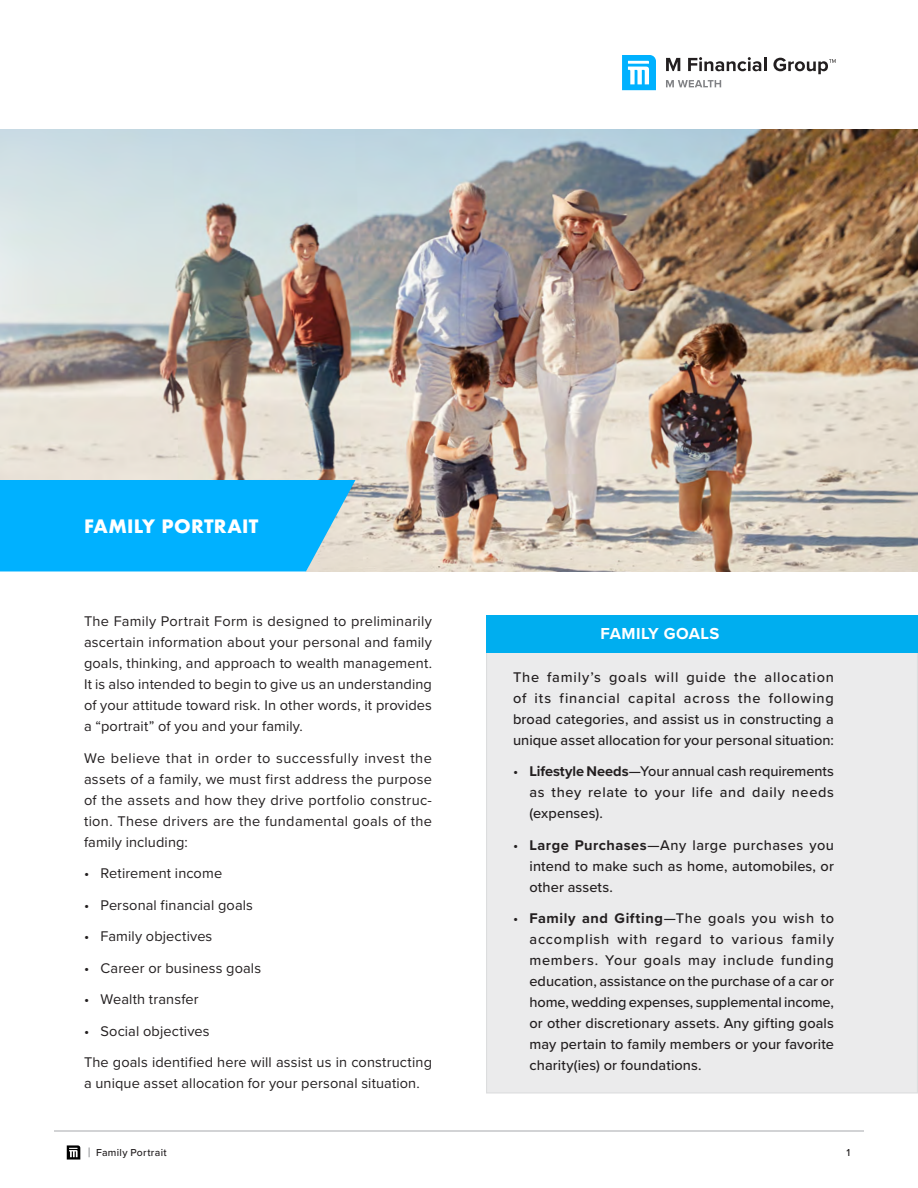
<style>
.page{position:relative;width:918px;height:1188px;background:#fff}
.page>*{position:absolute;margin:0;border:0;box-sizing:border-box;transform-origin:0 0}
.t1{font:700 18px "Futura";letter-spacing:.01em;color:#fff}
.t2{font:700 16.5px "Proxima Nova";letter-spacing:.025em;color:#fff}
.t3{font:14.55px/21px "Proxima Nova";letter-spacing:.01em;color:#231f20;text-align:justify}
.t4{font:500 14.55px/21px "Proxima Nova";letter-spacing:.005em;color:#231f20;text-align:justify}
.t5{font:500 10.5px "Proxima Nova";letter-spacing:.03em;color:#231f20}
.s1{font-weight:400}
.s2{font-weight:700}
</style>
<div class="page">
<img style="left:0;top:129px;width:918px;height:443px">
<svg style="left:67px;top:1145px;width:13px;height:15px"></svg>
<hr style="left:54px;top:1131px;width:810px;height:1px;background:#a7a9ac">
<svg style="left:666px;top:58px;width:14px;height:13px"></svg>
<svg style="left:688px;top:57px;width:78px;height:14px"></svg>
<svg style="left:622px;top:55px;width:34px;height:35px"></svg>
<svg style="left:666px;top:80px;width:55px;height:7px"></svg>
<svg style="left:773px;top:58px;width:63px;height:16px"></svg>
<div style="left:487px;top:616px;width:430px;height:477px;background:#ebebec"></div>
<svg style="left:0;top:480px;width:356px;height:92px;background:#10b4fb"></svg>
<div style="left:486px;top:615px;width:432px;height:37px;background:#00aeef"></div>
<p class="t1" style="left:84px;top:513px;width:176px">FAMILY PORTRAIT</p>
<p class="t3" style="left:84px;top:611px;width:350px">The Family Portrait Form is designed to preliminarily ascertain information about your personal and family goals, thinking, and approach to wealth management.<br>It is also intended to begin to give us an understanding of your attitude toward risk. In other words, it provides a “portrait” of you and your family.</p>
<p class="t3" style="left:84px;top:747px;width:350px">We believe that in order to successfully invest the assets of a family, we must first address the purpose of the assets and how they drive portfolio construc&shy;tion. These drivers are the fundamental goals of the family including:</p>
<p class="t3" style="left:84px;top:863px;width:140px">• Retirement income</p>
<p class="t3" style="left:84px;top:894px;width:171px">• Personal financial goals</p>
<p class="t3" style="left:84px;top:926px;width:130px">• Family objectives</p>
<p class="t3" style="left:84px;top:957px;width:179px">• Career or business goals</p>
<p class="t3" style="left:84px;top:989px;width:116px">• Wealth transfer</p>
<p class="t3" style="left:84px;top:1015px;width:350px;line-height:31.5px">• Social objectives<br>The goals identified here will assist us in constructing</p>
<p class="t3" style="left:84px;top:1073px;width:337px">a unique asset allocation for your personal situation.</p>
<p class="t2" style="left:600px;top:621px;width:121px">FAMILY GOALS</p>
<p class="t4" style="left:513px;top:666px;width:323px">The family’s goals will guide the allocation of its financial capital across the following broad categories, and assist us in constructing a unique asset allocation for your personal situation:</p>
<p class="t4" style="left:530px;top:761px;width:306px;text-indent:-16px"><span class="s1">•</span> <span class="s2">Lifestyle Needs</span>—Your annual cash requirements as they relate to your life and daily needs (expenses).</p>
<p class="t4" style="left:530px;top:834px;width:306px;text-indent:-16px"><span class="s1">•</span> <span class="s2">Large Purchases</span>—Any large purchases you intend to make such as home, automobiles, or other assets.</p>
<p class="t4" style="left:530px;top:908px;width:306px;text-indent:-16px"><span class="s1">•</span> <span class="s2">Family and Gifting</span>—The goals you wish to accomplish with regard to various family members. Your goals may include funding education, assistance on the purchase of a car or home, wedding expenses, supplemental income, or other discretionary assets. Any gifting goals may pertain to family members or your favorite charity(ies) or foundations.</p>
<p class="t5" style="left:96px;top:1144px;width:72px">Family Portrait</p>
<p class="t5" style="left:847px;top:1144px;width:5px">1</p>
</div>
